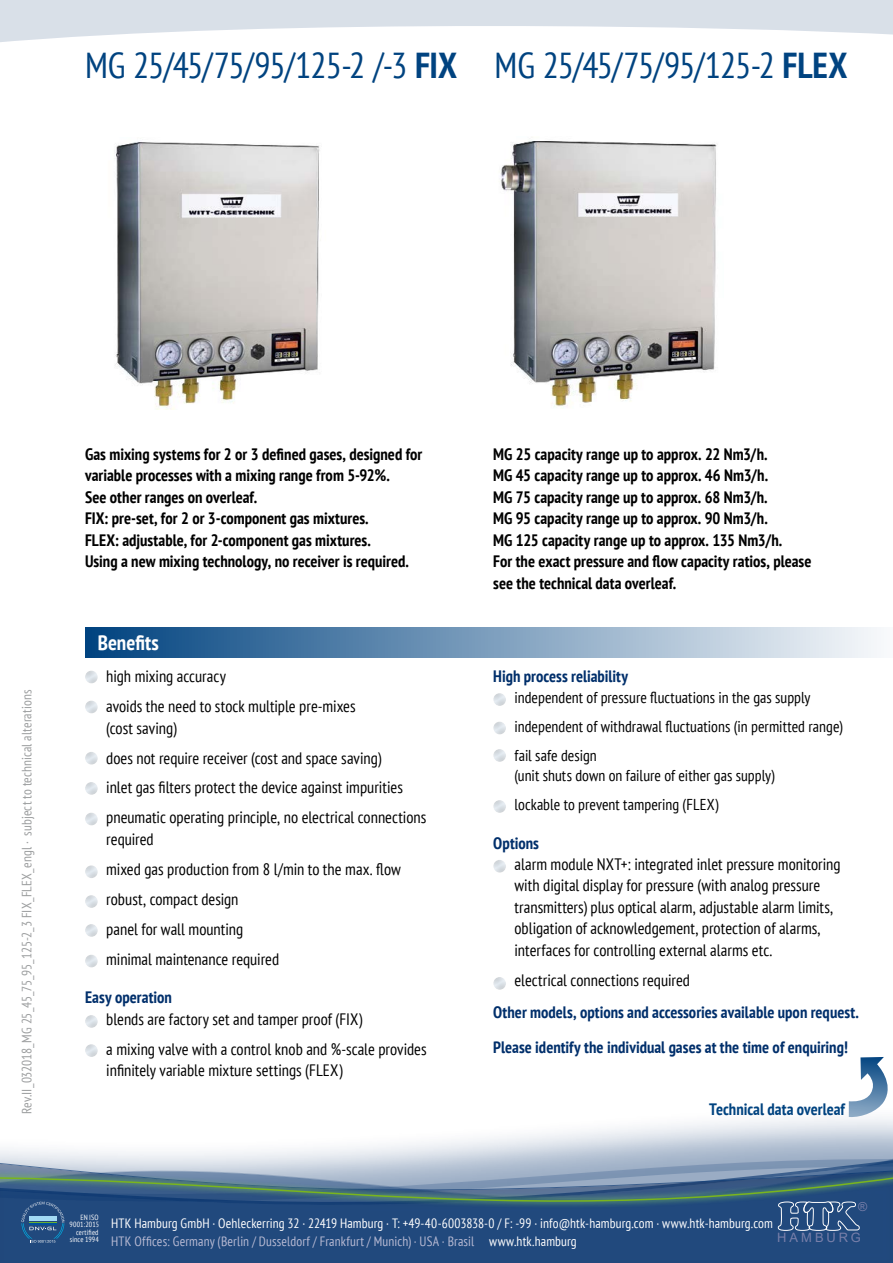
<style>
.page{position:relative;width:893px;height:1263px;background:#fff}
.page>*{position:absolute;margin:0;border:0;box-sizing:border-box;transform-origin:0 0}
.Head{font:condensed 36px "PT Sans";letter-spacing:-.03em;color:#004380}
.t1{font:700 condensed 21px "PT Sans";color:#fff}
.Aufzählung{font:condensed 16.5px/21.5px "PT Sans";color:#000}
.t2{font:700 condensed 16.5px/21.5px "PT Sans";color:#000}
.Einleitung{font:700 condensed 16.5px "PT Sans";color:#002f6b}
.Head_Aufzählung{font:700 condensed 16.5px "PT Sans";color:#002f6b}
.t3{font:700 condensed 16.5px "PT Sans";color:#004380}
.Aufzählung-2{font:condensed 15.75px/20.4px "PT Sans";color:#000}
.t4{font:condensed 13.5px/17.5px "PT Sans";letter-spacing:.01em;color:#fff}
.t5{font:condensed 13.5px "PT Sans";letter-spacing:.005em;color:#9c9e9f}
.t6{font:12.9px "Arial";letter-spacing:.23em;color:#7980aa}
.t7{font:12.3px "Arial";color:#7980aa}
.t8{font:condensed 7.5px/7.5px "PT Sans";letter-spacing:.015em;color:#fff;text-align:right}
.s1{font-weight:700}
.s2{color:#b9bbd4}
</style>
<div class="page">
<svg style="left:0;top:1101px;width:893px;height:53px"></svg>
<svg style="left:0;top:0;width:893px;height:42px"></svg>
<svg style="left:0;top:1154px;width:893px;height:14px;background:#bdc8d8"></svg>
<div style="left:0;top:1168px;width:893px;height:95px;background:#7ab51d;opacity:.5"></div>
<svg style="left:0;top:1174px;width:893px;height:89px;background:#315881"></svg>
<svg style="left:21px;top:1202px;width:44px;height:41px;background:#366390"></svg>
<img style="left:115px;top:142px;width:205px;height:267px">
<img style="left:500px;top:141px;width:217px;height:266px">
<div style="left:85px;top:627px;width:808px;height:31px;background:linear-gradient(to right,#00427f,#f9fafc)"></div>
<svg style="left:849px;top:1057px;width:41px;height:60px"></svg>
<p class="Head" style="left:85px;top:42px;width:764px">MG 25/45/75/95/125-2 /-3 <span class="s1">FIX</span> MG 25/45/75/95/125-2 <span class="s1">FLEX</span></p>
<p class="t5" style="left:18px;top:1114px;width:426px;rotate:-90deg">Rev.II_032018_MG 25_45_75_95_125-2_3 FIX_FLEX_engl · subject to technical alterations</p>
<p class="t2" style="left:85px;top:443px;width:339px">Gas mixing systems for 2 or 3 defined gases, designed for variable processes with a mixing range from 5-92%.<br>See other ranges on overleaf.</p>
<p class="t2" style="left:85px;top:507px;width:285px">FIX: pre-set, for 2 or 3-component gas mixtures.</p>
<p class="t2" style="left:85px;top:529px;width:287px">FLEX: adjustable, for 2-component gas mixtures.</p>
<p class="t2" style="left:85px;top:550px;width:325px">Using a new mixing technology, no receiver is required.</p>
<p class="t1" style="left:98px;top:629px;width:62px">Benefits</p>
<p class="Aufzählung" style="left:106px;top:665px;width:121px">high mixing accuracy</p>
<p class="Aufzählung" style="left:106px;top:695px;width:251px">avoids the need to stock multiple pre-mixes (cost saving)</p>
<p class="Aufzählung" style="left:106px;top:747px;width:276px">does not require receiver (cost and space saving)</p>
<p class="Aufzählung" style="left:106px;top:776px;width:298px">inlet gas filters protect the device against impurities</p>
<p class="Aufzählung" style="left:106px;top:806px;width:322px">pneumatic operating principle, no electrical connections required</p>
<p class="Aufzählung" style="left:106px;top:858px;width:296px">mixed gas production from 8 l/min to the max. flow</p>
<p class="Aufzählung" style="left:106px;top:888px;width:134px">robust, compact design</p>
<p class="Aufzählung" style="left:106px;top:918px;width:139px">panel for wall mounting</p>
<p class="Aufzählung" style="left:106px;top:948px;width:174px">minimal maintenance required</p>
<p class="Head_Aufzählung" style="left:85px;top:986px;width:88px">Easy operation</p>
<p class="Aufzählung" style="left:106px;top:1008px;width:257px">blends are factory set and tamper proof (FIX)</p>
<p class="Aufzählung" style="left:106px;top:1038px;width:322px">a mixing valve with a control knob and %-scale provides infinitely variable mixture settings (FLEX)</p>
<p class="t2" style="left:493px;top:443px;width:276px">MG 25 capacity range up to approx. 22 Nm3/h.</p>
<p class="t2" style="left:493px;top:465px;width:276px">MG 45 capacity range up to approx. 46 Nm3/h.</p>
<p class="t2" style="left:493px;top:486px;width:276px">MG 75 capacity range up to approx. 68 Nm3/h.</p>
<p class="t2" style="left:493px;top:507px;width:276px">MG 95 capacity range up to approx. 90 Nm3/h.</p>
<p class="t2" style="left:493px;top:529px;width:291px">MG 125 capacity range up to approx. 135 Nm3/h.</p>
<p class="t2" style="left:493px;top:550px;width:320px">For the exact pressure and flow capacity ratios, please</p>
<p class="t2" style="left:493px;top:572px;width:185px">see the technical data overleaf.</p>
<p class="Head_Aufzählung" style="left:493px;top:665px;width:136px">High process reliability</p>
<p class="Aufzählung-2" style="left:514px;top:686px;width:297px">independent of pressure fluctuations in the gas supply</p>
<p class="Aufzählung-2" style="left:514px;top:715px;width:330px">independent of withdrawal fluctuations (in permitted range)</p>
<p class="Aufzählung-2" style="left:514px;top:744px;width:262px">fail safe design<br>(unit shuts down on failure of either gas supply)</p>
<p class="Aufzählung-2" style="left:514px;top:794px;width:205px">lockable to prevent tampering (FLEX)</p>
<p class="Head_Aufzählung" style="left:493px;top:832px;width:47px">Options</p>
<p class="Aufzählung" style="left:514px;top:853px;width:328px">alarm module NXT+: integrated inlet pressure monitoring with digital display for pressure (with analog pressure transmitters) plus optical alarm, adjustable alarm limits, obligation of acknowledgement, protection of alarms, interfaces for controlling external alarms etc.</p>
<p class="Aufzählung" style="left:514px;top:969px;width:177px">electrical connections required</p>
<p class="Einleitung" style="left:493px;top:1002px;width:367px">Other models, options and accessories available upon request.</p>
<p class="Einleitung" style="left:493px;top:1036px;width:356px">Please identify the individual gases at the time of enquiring!</p>
<p class="t3" style="left:709px;top:1098px;width:137px">Technical data overleaf</p>
<p class="t7" style="left:858px;top:1198px;width:11px">®</p>
<p class="t8" style="left:70px;top:1213px;width:31px">EN ISO<br>9001:2015 certified since 1994</p>
<p class="t4" style="left:111px;top:1214px;width:663px">HTK Hamburg GmbH · Oehleckerring 32 · 22419 Hamburg · T: +49-40-6003838-0 / F: -99 · info@htk-hamburg.com · www.htk-hamburg.com<br><span class="s2">HTK Offices: Germany (Berlin / Dusseldorf / Frankfurt / Munich) · USA · Brasil</span> www.htk.hamburg</p>
<p class="t6" style="left:777px;top:1229px;width:85px">HAMBURG</p>
</div>
